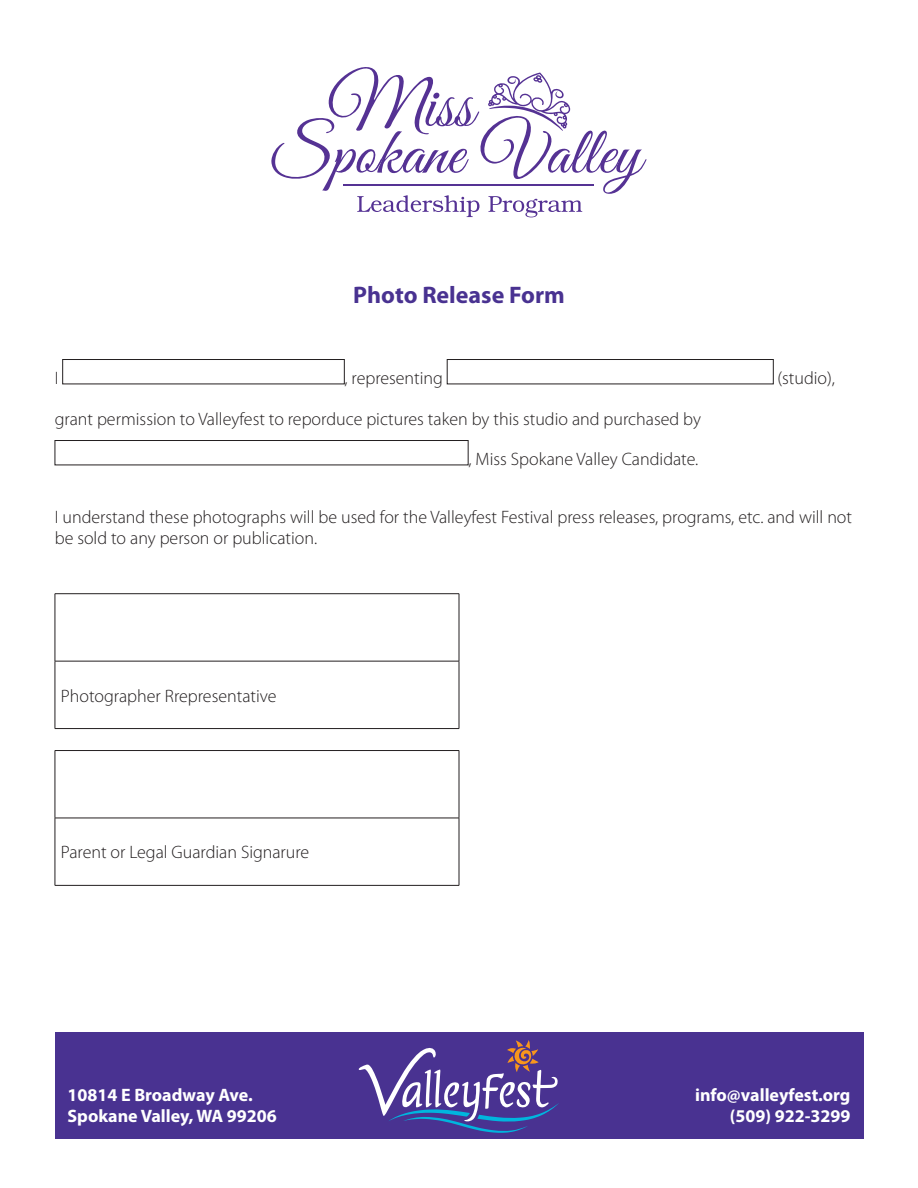
<style>
.page{position:relative;width:918px;height:1188px;background:#fff}
.page>*{position:absolute;margin:0;border:0;box-sizing:border-box;transform-origin:0 0}
.t1{font:700 24px "Myriad Pro";color:#493291}
.t2{font:300 18px/21.6px "Myriad Pro";color:#231f20}
.t3{font:700 18px/21.6px "Myriad Pro";color:#fff}
</style>
<div class="page">
<div style="left:55px;top:1032px;width:808px;height:107px;background:#493291"></div>
<svg style="left:359px;top:1040px;width:200px;height:93px"></svg>
<svg style="left:271px;top:67px;width:376px;height:150px"></svg>
<hr style="left:343px;top:185px;width:251px;height:1px;background:#553294">
<div style="left:62px;top:359px;width:283px;height:25px;border:1px solid #231f20"></div>
<div style="left:447px;top:359px;width:327px;height:25px;border:1px solid #231f20"></div>
<div style="left:55px;top:440px;width:413px;height:25px;border:1px solid #231f20"></div>
<hr style="left:55px;top:593px;width:404px;height:1px;background:#231f20">
<hr style="left:55px;top:594px;width:1px;height:67px;background:#231f20">
<hr style="left:459px;top:594px;width:1px;height:67px;background:#231f20">
<hr style="left:55px;top:661px;width:404px;height:1px;background:#231f20">
<hr style="left:55px;top:661px;width:1px;height:67px;background:#231f20">
<hr style="left:459px;top:661px;width:1px;height:67px;background:#231f20">
<hr style="left:55px;top:728px;width:404px;height:1px;background:#231f20">
<hr style="left:55px;top:750px;width:404px;height:1px;background:#231f20">
<hr style="left:55px;top:751px;width:1px;height:67px;background:#231f20">
<hr style="left:459px;top:751px;width:1px;height:67px;background:#231f20">
<hr style="left:55px;top:818px;width:404px;height:1px;background:#231f20">
<hr style="left:55px;top:818px;width:1px;height:67px;background:#231f20">
<hr style="left:459px;top:818px;width:1px;height:67px;background:#231f20">
<hr style="left:55px;top:885px;width:404px;height:1px;background:#231f20">
<h1 class="t1" style="left:353px;top:286px;width:213px">Photo Release Form</h1>
<p class="t2" style="left:55px;top:369px;width:5px">I</p>
<p class="t2" style="left:345px;top:369px;width:100px">, representing</p>
<p class="t2" style="left:777px;top:369px;width:59px">(studio),</p>
<p class="t2" style="left:55px;top:409px;width:648px">grant permission to Valleyfest to reporduce pictures taken by this studio and purchased by</p>
<p class="t2" style="left:468px;top:450px;width:232px">, Miss Spokane Valley Candidate.</p>
<p class="t2" style="left:55px;top:507px;width:799px">I understand these photographs will be used for the Valleyfest Festival press releases, programs, etc. and will not be sold to any person or publication.</p>
<p class="t2" style="left:61px;top:686px;width:217px">Photographer Rrepresentative</p>
<p class="t2" style="left:61px;top:843px;width:250px">Parent or Legal Guardian Signarure</p>
<p class="t3" style="left:68px;top:1085px;width:211px">10814 E Broadway Ave.<br>Spokane Valley, WA 99206</p>
<p class="t3" style="left:695px;top:1085px;width:157px;text-align:right">info@valleyfest.org (509) 922-3299</p>
</div>
